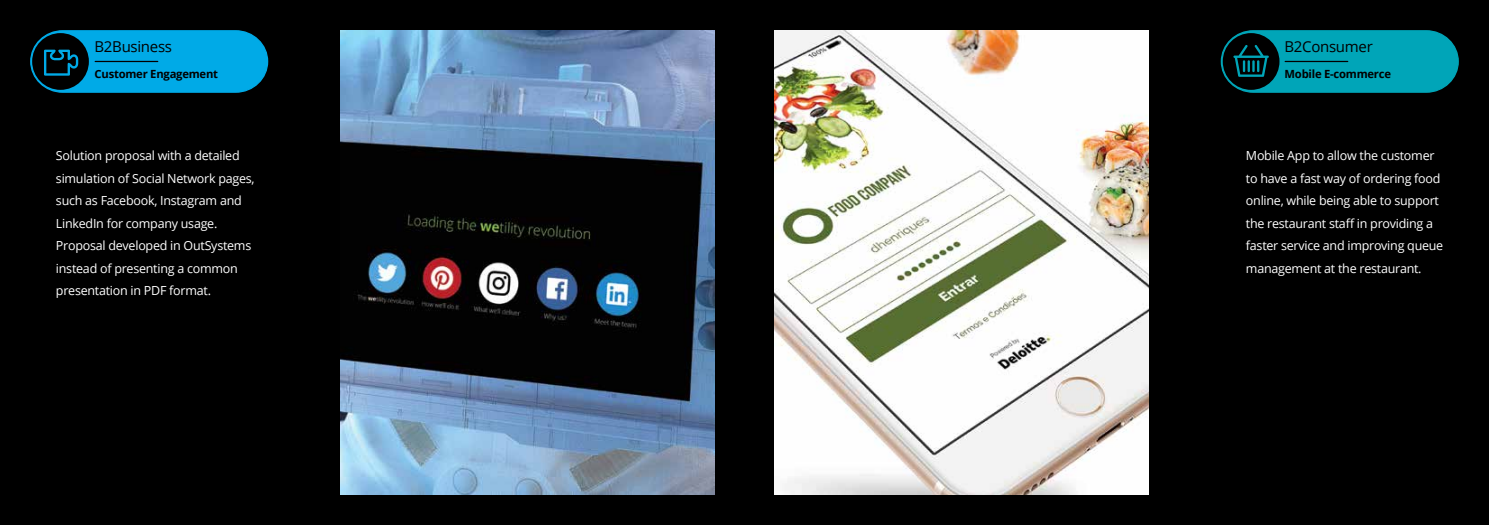
<style>
.page{position:relative;width:1489px;height:525px;background:#fff}
.page>*{position:absolute;margin:0;border:0;box-sizing:border-box;transform-origin:0 0}
.t1{font:15px "Open Sans";letter-spacing:-.02em;color:#000}
.t2{font:12.5px/22.5px "Open Sans";letter-spacing:-.02em;color:#fff}
.t3{font:700 11.25px "Open Sans";letter-spacing:-.02em;color:#000}
</style>
<div class="page">
<div style="left:0;top:0;width:744px;height:524px;background:#000"></div>
<img style="left:340px;top:30px;width:374px;height:464px">
<svg style="left:30px;top:30px;width:239px;height:63px"></svg>
<hr style="left:95px;top:61px;width:63px;height:1px;background:#000">
<div style="left:744px;top:0;width:744px;height:524px;background:#000"></div>
<svg style="left:1220px;top:30px;width:239px;height:63px"></svg>
<hr style="left:1284px;top:61px;width:63px;height:1px;background:#000">
<img style="left:774px;top:30px;width:374px;height:464px">
<p class="t1" style="left:95px;top:36px;width:79px">B2Business</p>
<p class="t3" style="left:95px;top:66px;width:125px">Customer Engagement</p>
<p class="t2" style="left:56px;top:144px;width:200px">Solution proposal with a detailed simulation of Social Network pages, such as Facebook, Instagram and<br>LinkedIn for company usage.<br>Proposal developed in OutSystems instead of presenting a common presentation in PDF format.</p>
<p class="t1" style="left:1284px;top:36px;width:90px">B2Consumer</p>
<p class="t3" style="left:1284px;top:66px;width:108px">Mobile E-commerce</p>
<p class="t2" style="left:1245px;top:144px;width:199px">Mobile App to allow the customer to have a fast way of ordering food online, while being able to support the restaurant staff in providing a faster service and improving queue management at the restaurant.</p>
</div>
